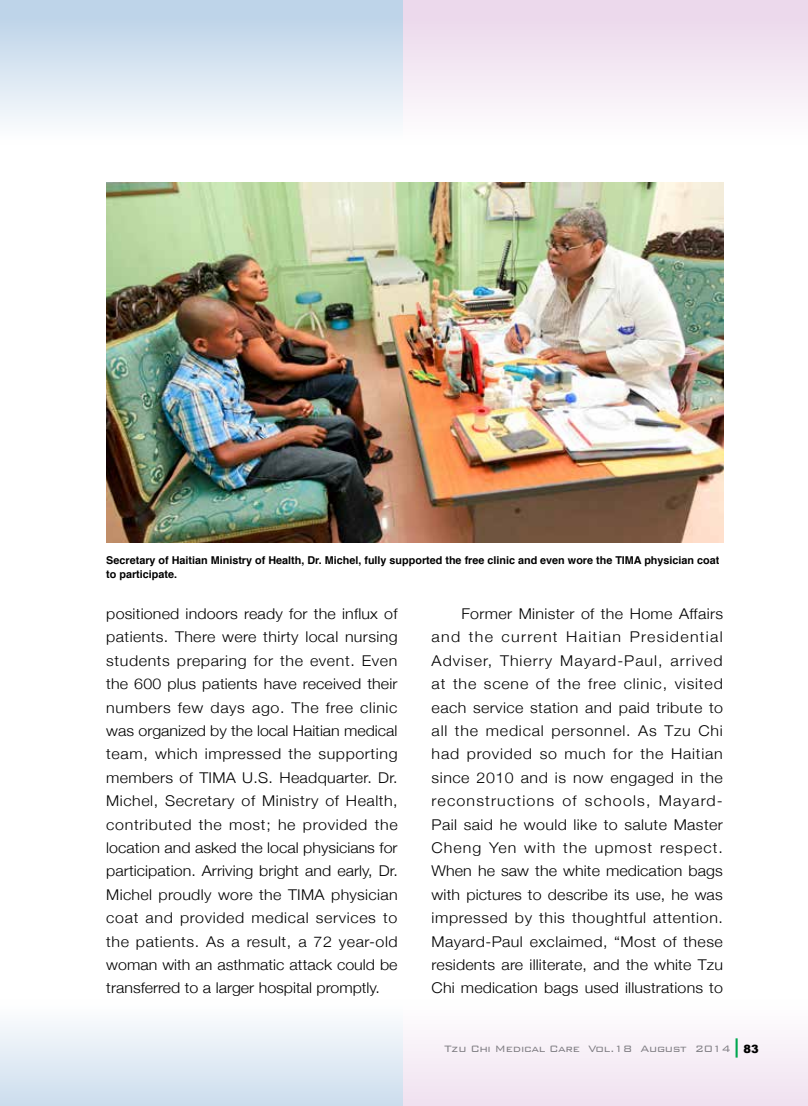
<style>
.page{position:relative;width:808px;height:1106px;background:#fff}
.page>*{position:absolute;margin:0;border:0;box-sizing:border-box;transform-origin:0 0}
.t1{font:300 14.85px/23.4px "Helvetica Neue";letter-spacing:.005em;color:#000;text-align:justify;scale:1.08 1}
.t2{font:300 12.3px "Bank Gothic BT";letter-spacing:-.03em;color:#828486}
.t3{font:700 10.8px/13.5px "Helvetica";color:#000}
</style>
<div class="page">
<div style="left:0;top:0;width:403px;height:145px;background:linear-gradient(to bottom,#b7cfe6,#fff)"></div>
<div style="left:403px;top:0;width:405px;height:145px;background:linear-gradient(to bottom,#ead5ea,#fefffe)"></div>
<hr style="left:0;top:0;width:1px;height:145px;background:#fee5d7">
<div style="left:0;top:999px;width:403px;height:107px;background:linear-gradient(to bottom,#fff,#ccdded)"></div>
<div style="left:403px;top:999px;width:405px;height:107px;background:linear-gradient(to bottom,#fff,#f0e1f0)"></div>
<hr style="left:0;top:999px;width:1px;height:107px;background:#fee5d7">
<img style="left:106px;top:183px;width:617px;height:359px">
<hr style="left:735px;top:1038px;width:3px;height:19px;background:#00a650">
<p class="t3" style="left:106px;top:554px;width:614px">Secretary of Haitian Ministry of Health, Dr. Michel, fully supported the free clinic and even wore the TIMA physician coat to participate.</p>
<p class="t1" style="left:106px;top:601px;width:271px">positioned indoors ready for the influx of patients. There were thirty local nursing students preparing for the event. Even the 600 plus patients have received their numbers few days ago. The free clinic was organized by the local Haitian medical team, which impressed the supporting members of TIMA U.S. Headquarter. Dr.<br>Michel, Secretary of Ministry of Health, contributed the most; he provided the location and asked the local physicians for participation. Arriving bright and early, Dr.<br>Michel proudly wore the TIMA physician coat and provided medical services to the patients. As a result, a 72 year-old woman with an asthmatic attack could be transferred to a larger hospital promptly.</p>
<p class="t1" style="left:432px;top:601px;width:271px;text-indent:30px">Former Minister of the Home Affairs and the current Haitian Presidential Adviser, Thierry Mayard-Paul, arrived at the scene of the free clinic, visited each service station and paid tribute to all the medical personnel. As Tzu Chi had provided so much for the Haitian since 2010 and is now engaged in the reconstructions of schools, Mayard-Pail said he would like to salute Master Cheng Yen with the upmost respect.<br>When he saw the white medication bags with pictures to describe its use, he was impressed by this thoughtful attention.<br>Mayard-Paul exclaimed, “Most of these residents are illiterate, and the white Tzu Chi medication bags used illustrations to</p>
<p class="t2" style="left:444px;top:1041px;width:316px">Tzu Chi Medical Care Vol.18 August 2014 <sub>83</sub></p>
</div>
